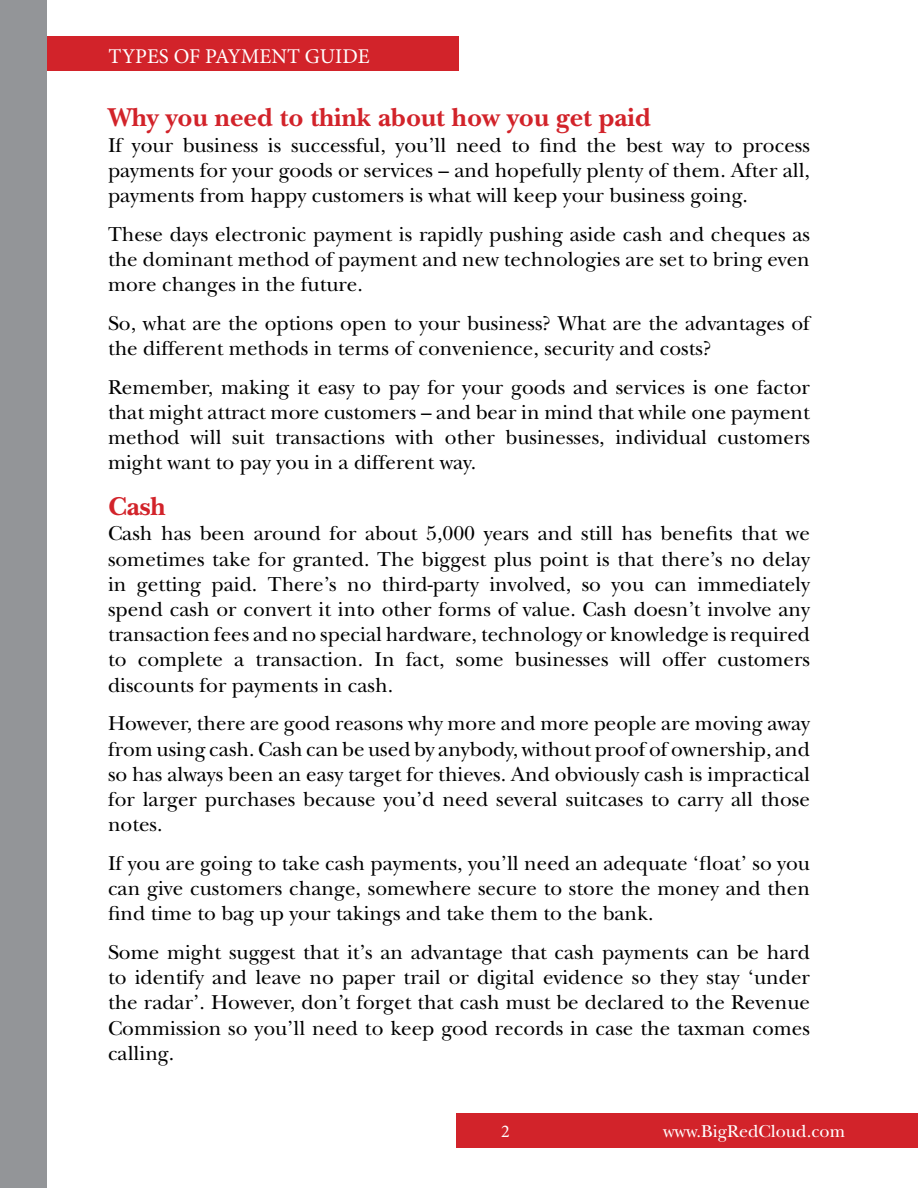
<style>
.page{position:relative;width:918px;height:1188px;background:#fff}
.page>*{position:absolute;margin:0;border:0;box-sizing:border-box;transform-origin:0 0}
.t1{font:700 27px "New Baskerville Std";color:#d2232a}
.t2{font:21px/25.2px "New Baskerville Std";color:#000;text-align:justify}
.t3{font:21px "Minion Pro";color:#fff}
.t4{font:18px "New Baskerville Std";color:#fff}
.t5{font:18px "Minion Pro";color:#fff}
</style>
<div class="page">
<div style="left:0;top:36px;width:459px;height:34px;background:#d2232a"></div>
<div style="left:456px;top:1113px;width:462px;height:35px;background:#d2232a"></div>
<div style="left:0;top:0;width:47px;height:1188px;background:#939598"></div>
<p class="t3" style="left:108px;top:42px;width:263px">TYPES OF PAYMENT GUIDE</p>
<p class="t1" style="left:108px;top:102px;width:544px">Why you need to think about how you get paid</p>
<p class="t2" style="left:108px;top:132px;width:704px">If your business is successful, you’ll need to find the best way to process payments for your goods or services – and hopefully plenty of them. After all, payments from happy customers is what will keep your business going.</p>
<p class="t2" style="left:108px;top:221px;width:704px">These days electronic payment is rapidly pushing aside cash and cheques as the dominant method of payment and new technologies are set to bring even more changes in the future.</p>
<p class="t2" style="left:108px;top:311px;width:703px">So, what are the options open to your business? What are the advantages of the different methods in terms of convenience, security and costs?</p>
<p class="t2" style="left:108px;top:374px;width:704px">Remember, making it easy to pay for your goods and services is one factor that might attract more customers – and bear in mind that while one payment method will suit transactions with other businesses, individual customers might want to pay you in a different way.</p>
<p class="t1" style="left:108px;top:491px;width:59px">Cash</p>
<p class="t2" style="left:108px;top:521px;width:704px">Cash has been around for about 5,000 years and still has benefits that we sometimes take for granted. The biggest plus point is that there’s no delay in getting paid. There’s no third-party involved, so you can immediately spend cash or convert it into other forms of value. Cash doesn’t involve any transaction fees and no special hardware, technology or knowledge is required to complete a transaction. In fact, some businesses will offer customers discounts for payments in cash.</p>
<p class="t2" style="left:108px;top:711px;width:704px">However, there are good reasons why more and more people are moving away from using cash. Cash can be used by anybody, without proof of ownership, and so has always been an easy target for thieves. And obviously cash is impractical for larger purchases because you’d need several suitcases to carry all those notes.</p>
<p class="t2" style="left:108px;top:851px;width:704px">If you are going to take cash payments, you’ll need an adequate ‘float’ so you can give customers change, somewhere secure to store the money and then find time to bag up your takings and take them to the bank.</p>
<p class="t2" style="left:108px;top:940px;width:704px">Some might suggest that it’s an advantage that cash payments can be hard to identify and leave no paper trail or digital evidence so they stay ‘under the radar’. However, don’t forget that cash must be declared to the Revenue Commission so you’ll need to keep good records in case the taxman comes calling.</p>
<p class="t5" style="left:501px;top:1119px;width:10px">2</p>
<p class="t4" style="left:663px;top:1121px;width:184px">www.BigRedCloud.com</p>
</div>
